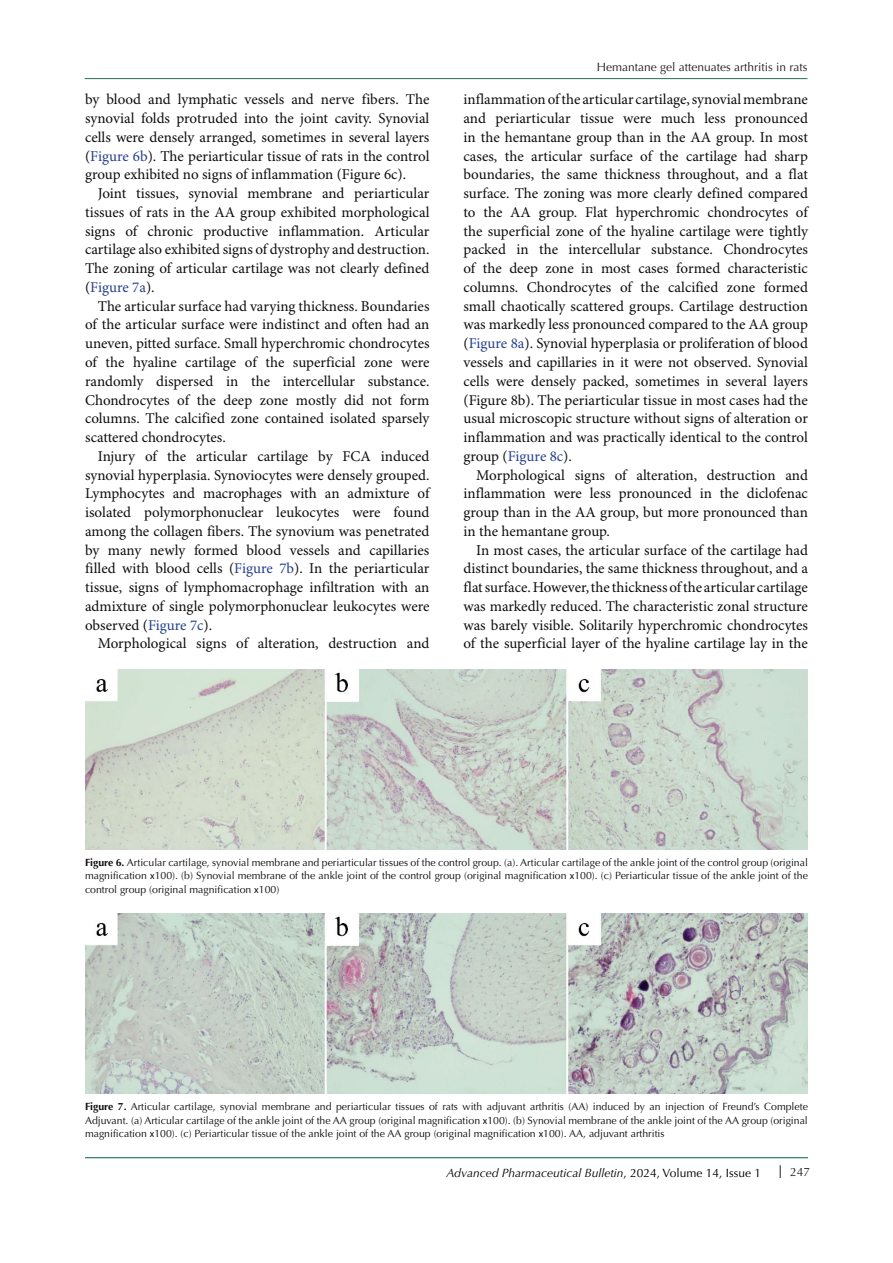
<style>
.page{position:relative;width:893px;height:1263px;background:#fff}
.page>*{position:absolute;margin:0;border:0;box-sizing:border-box;transform-origin:0 0}
.Основной_текст_21{font:15px/18.8px "Minion Pro";color:#0d0d0d;text-align:justify}
.t1{font:italic 12px "Optima LT Std";color:#000}
.t2{font:12px "Optima LT Std";color:#231f20}
.t3{font:10.5px/13.5px "Optima LT Std";color:#0d0d0d;text-align:justify}
.s1{color:#253f8e}
.s2{color:#0b0c0b}
.s3{font-weight:700}
.s4{font-family:"Calibri"}
.s5{font-style:normal}
</style>
<div class="page">
<svg style="left:780px;top:1165px;width:1px;height:13px"></svg>
<hr style="left:85px;top:1157px;width:723px;height:1px;background:#1e7252">
<hr style="left:85px;top:78px;width:722px;height:1px;background:#1e7252">
<img style="left:85px;top:669px;width:723px;height:180px">
<img style="left:85px;top:914px;width:723px;height:180px">
<p class="Основной_текст_21" style="left:85px;top:91px;width:346px">by blood and lymphatic vessels and nerve fibers. The synovial folds protruded into the joint cavity. Synovial cells were densely arranged, sometimes in several layers (<span class="s1">Figure 6b</span>). The periarticular tissue of rats in the control group exhibited no signs of inflammation (Figure 6c).</p>
<p class="Основной_текст_21" style="left:85px;top:185px;width:346px;text-indent:13px">Joint tissues, synovial membrane and periarticular tissues of rats in the AA group exhibited morphological signs of chronic productive inflammation. Articular cartilage also exhibited signs of dystrophy and destruction.<br>The zoning of articular cartilage was not clearly defined <span class="s2">(</span><span class="s1">Figure 7a</span><span class="s2">).</span></p>
<p class="Основной_текст_21" style="left:85px;top:297px;width:346px;text-indent:13px">The articular surface had varying thickness. Boundaries of the articular surface were indistinct and often had an uneven, pitted surface. Small hyperchromic chondrocytes of the hyaline cartilage of the superficial zone were randomly dispersed in the intercellular substance.<br>Chondrocytes of the deep zone mostly did not form columns. The calcified zone contained isolated sparsely scattered chondrocytes.</p>
<p class="Основной_текст_21" style="left:85px;top:447px;width:346px;text-indent:13px">Injury of the articular cartilage by FCA induced synovial hyperplasia. Synoviocytes were densely grouped.<br>Lymphocytes and macrophages with an admixture of isolated polymorphonuclear leukocytes were found among the collagen fibers. The synovium was penetrated by many newly formed blood vessels and capillaries filled with blood cells (<span class="s1">Figure 7b</span>). In the periarticular tissue, signs of lymphomacrophage infiltration with an admixture of single polymorphonuclear leukocytes were obser<span class="s2">ved (</span><span class="s1">Figure 7c</span><span class="s2">).</span></p>
<p class="Основной_текст_21" style="left:98px;top:635px;width:333px">Morphological signs of alteration, destruction and</p>
<p class="t2" style="left:597px;top:60px;width:212px">Hemantane gel attenuates arthritis in rats</p>
<p class="Основной_текст_21" style="left:463px;top:91px;width:346px">inflammation of the articular cartilage, synovial membrane and periarticular tissue were much less pronounced in the hemantane group than in the AA group. In most cases, the articular surface of the cartilage had sharp boundaries, the same thickness throughout, and a flat surface. The zoning was more clearly defined compared to the AA group. Flat hyperchromic chondrocytes of the superficial zone of the hyaline cartilage were tightly packed in the intercellular substance. Chondrocytes of the deep zone in most cases formed characteristic columns. Chondrocytes of the calcified zone formed small chaotically scattered groups. Cartilage destruction was markedly less pronounced compared to the AA group <span class="s2">(</span><span class="s1">Figure 8a</span><span class="s2">). Sy</span>novial hyperplasia or proliferation of blood vessels and capillaries in it were not observed. Synovial cells were densely packed, sometimes in several layers (Figure 8b). The periarticular tissue in most cases had the usual microscopic structure without signs of alteration or inflammation and was practically identical to the control group (<span class="s1">Figure 8c</span>).</p>
<p class="Основной_текст_21" style="left:463px;top:466px;width:346px;text-indent:13px">Morphological signs of alteration, destruction and inflammation were less pronounced in the diclofenac group than in the AA group, but more pronounced than in the hemantane group.</p>
<p class="Основной_текст_21" style="left:463px;top:541px;width:346px;text-indent:13px">In most cases, the articular surface of the cartilage had distinct boundaries, the same thickness throughout, and a flat surface. However, the thickness of the articular cartilage was markedly reduced. The characteristic zonal structure was barely visible. Solitarily hyperchromic chondrocytes of the superficial layer of the hyaline cartilage lay in the</p>
<p class="t3" style="left:85px;top:855px;width:724px"><span class="s3">Figure 6.</span> Articular cartilage, synovial membrane and periarticular tissues of the control group. (a). Articular cartilage of the ankle joint of the control group (original magnification <span class="s4">х</span>100). (b) Synovial membrane of the ankle joint of the control group (original magnification <span class="s4">х</span>100). (c) Periarticular tissue of the ankle joint of the control group (original magnification <span class="s4">х</span>100)</p>
<p class="t3" style="left:85px;top:1100px;width:724px"><span class="s3">Figure 7.</span> Articular cartilage, synovial membrane and periarticular tissues of rats with adjuvant arthritis (AA) induced by an injection of Freund’s Complete Adjuvant. (a) Articular cartilage of the ankle joint of the AA group (original magnification <span class="s4">х</span>100). (b) Synovial membrane of the ankle joint of the AA group (original magnification <span class="s4">х</span>100). (c) Periarticular tissue of the ankle joint of the AA group (original magnification <span class="s4">х</span>100). AA, adjuvant arthritis</p>
<p class="t1" style="left:446px;top:1165px;width:316px">Advanced Pharmaceutical Bulletin<span class="s5">, 2024, Volume 14, Issue 1</span></p>
<p class="t2" style="left:790px;top:1165px;width:22px">247</p>
</div>
